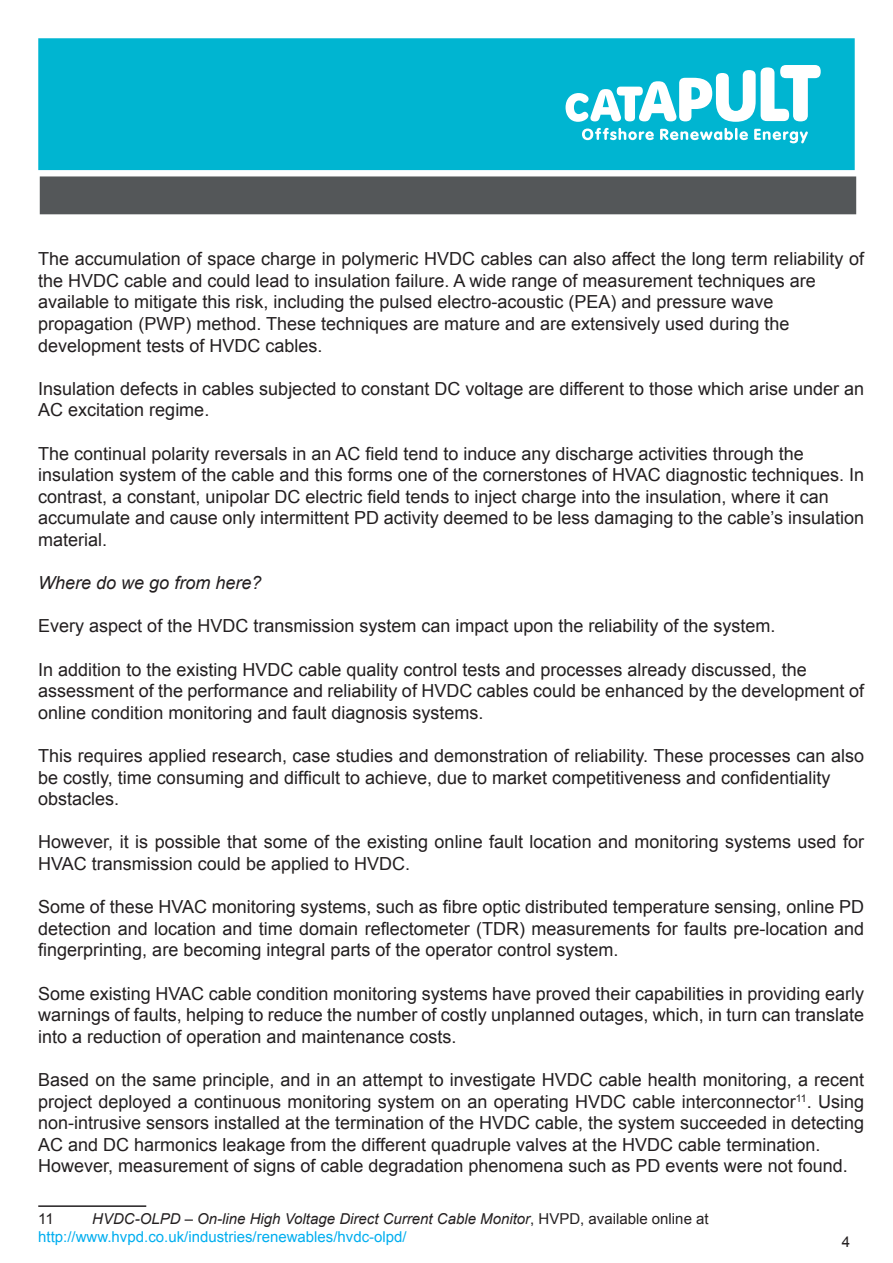
<style>
.page{position:relative;width:893px;height:1263px;background:#fff}
.page>*{position:absolute;margin:0;border:0;box-sizing:border-box;transform-origin:0 0}
.t1{font:18px/21.6px "Arial";color:#231f20}
.t2{font:italic 18px "Arial";color:#231f20}
.t3{font:italic 15px "Arial";color:#231f20}
.t4{font:15px "Arial";color:#00aeef}
.t5{font:15px "Arial";color:#231f20}
.s1{font-style:normal}
</style>
<div class="page">
<div style="left:38px;top:38px;width:817px;height:132px;background:#00b5d1;border:2px solid #00b5d1"></div>
<div style="left:40px;top:176px;width:816px;height:38px;background:#545759;border:2px solid #545759"></div>
<svg style="left:566px;top:65px;width:255px;height:57px"></svg>
<svg style="left:582px;top:128px;width:72px;height:12px"></svg>
<svg style="left:660px;top:128px;width:88px;height:12px"></svg>
<svg style="left:754px;top:129px;width:54px;height:14px"></svg>
<hr style="left:38px;top:1205px;width:108px;height:2px;background:#231f20">
<p class="t1" style="left:38px;top:248px;width:827px">The accumulation of space charge in polymeric HVDC cables can also affect the long term reliability of the HVDC cable and could lead to insulation failure. A wide range of measurement techniques are</p>
<p class="t1" style="left:38px;top:291px;width:737px">available to mitigate this risk, including the pulsed electro-acoustic (PEA) and pressure wave</p>
<p class="t1" style="left:38px;top:313px;width:753px">propagation (PWP) method. These techniques are mature and are extensively used during the</p>
<p class="t1" style="left:38px;top:335px;width:286px">development tests of HVDC cables.</p>
<p class="t1" style="left:38px;top:378px;width:827px">Insulation defects in cables subjected to constant DC voltage are different to those which arise under an<br>AC excitation regime.</p>
<p class="t1" style="left:38px;top:443px;width:767px">The continual polarity reversals in an AC field tend to induce any discharge activities through the</p>
<p class="t1" style="left:38px;top:464px;width:827px">insulation system of the cable and this forms one of the cornerstones of HVAC diagnostic techniques. In contrast, a constant, unipolar DC electric field tends to inject charge into the insulation, where it can</p>
<p class="t1" style="left:38px;top:507px;width:827px">accumulate and cause only intermittent PD activity deemed to be less damaging to the cable’s insulation material.</p>
<p class="t2" style="left:38px;top:571px;width:225px">Where do we go from here?</p>
<p class="t1" style="left:38px;top:615px;width:739px">Every aspect of the HVDC transmission system can impact upon the reliability of the system.</p>
<p class="t1" style="left:38px;top:659px;width:770px">In addition to the existing HVDC cable quality control tests and processes already discussed, the</p>
<p class="t1" style="left:38px;top:680px;width:827px">assessment of the performance and reliability of HVDC cables could be enhanced by the development of online condition monitoring and fault diagnosis systems.</p>
<p class="t1" style="left:38px;top:745px;width:827px">This requires applied research, case studies and demonstration of reliability. These processes can also be costly, time consuming and difficult to achieve, due to market competitiveness and confidentiality</p>
<p class="t1" style="left:38px;top:788px;width:83px">obstacles.</p>
<p class="t1" style="left:38px;top:831px;width:827px">However, it is possible that some of the existing online fault location and monitoring systems used for<br>HVAC transmission could be applied to HVDC.</p>
<p class="t1" style="left:38px;top:896px;width:827px;text-align:justify">Some of these HVAC monitoring systems, such as fibre optic distributed temperature sensing, online PD detection and location and time domain reflectometer (TDR) measurements for faults pre-location and fingerprinting, are becoming integral parts of the operator control system.</p>
<p class="t1" style="left:38px;top:983px;width:827px;text-align:justify">Some existing HVAC cable condition monitoring systems have proved their capabilities in providing early warnings of faults, helping to reduce the number of costly unplanned outages, which, in turn can translate into a reduction of operation and maintenance costs.</p>
<p class="t1" style="left:38px;top:1069px;width:827px;text-align:justify">Based on the same principle, and in an attempt to investigate HVDC cable health monitoring, a recent project deployed a continuous monitoring system on an operating HVDC cable interconnector<sup>11</sup>. Using non-intrusive sensors installed at the termination of the HVDC cable, the system succeeded in detecting AC and DC harmonics leakage from the different quadruple valves at the HVDC cable termination.</p>
<p class="t1" style="left:38px;top:1155px;width:811px">However, measurement of signs of cable degradation phenomena such as PD events were not found.</p>
<p class="t5" style="left:38px;top:1209px;width:17px">11</p>
<p class="t3" style="left:92px;top:1209px;width:618px">HVDC-OLPD – On-line High Voltage Direct Current Cable Monitor<span class="s1">, HVPD, available online at</span></p>
<p class="t4" style="left:38px;top:1227px;width:370px">http://www.hvpd.co.uk/industries/renewables/hvdc-olpd/</p>
<p class="t5" style="left:842px;top:1232px;width:10px">4</p>
</div>
